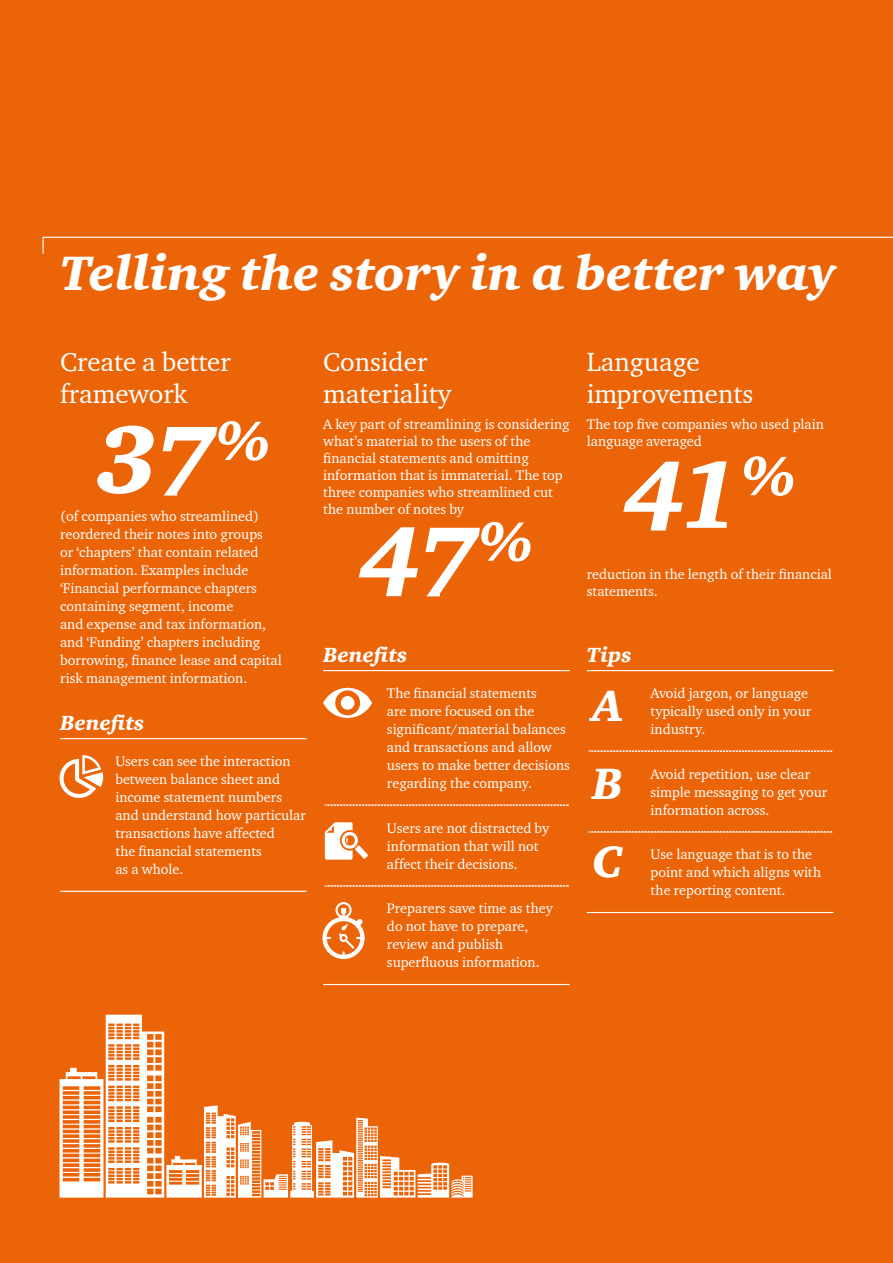
<style>
.page{position:relative;width:893px;height:1263px;background:#ec6408}
.page>*{position:absolute;margin:0;border:0;box-sizing:border-box;transform-origin:0 0}
.t1{font:97.8px "Charter ITC Blac Ital";color:#fff}
.t2{font:49.5px "Charter ITC Blac Ital";color:#fff}
.t3{font:45px/78px "Charter ITC Blac Ital";color:#fff;text-align:justify}
.t4{font:27px/32.4px "Charter ITC";color:#fff}
.t5{font:21px "Charter ITC Blac Ital";color:#fff}
.t6{font:14.25px/18px "Charter ITC";color:#fff}
</style>
<div class="page">
<svg style="left:42px;top:236px;width:851px;height:18px"></svg>
<hr style="left:60px;top:891px;width:247px;height:1px;background:#fff">
<hr style="left:60px;top:738px;width:247px;height:1px;background:#fff">
<svg style="left:324px;top:804px;width:245px;height:2px"></svg>
<svg style="left:324px;top:885px;width:245px;height:2px"></svg>
<hr style="left:323px;top:670px;width:247px;height:1px;background:#fff">
<hr style="left:323px;top:984px;width:247px;height:1px;background:#fff">
<svg style="left:588px;top:750px;width:245px;height:2px"></svg>
<svg style="left:588px;top:831px;width:245px;height:2px"></svg>
<hr style="left:587px;top:670px;width:246px;height:1px;background:#fff">
<hr style="left:587px;top:912px;width:246px;height:1px;background:#fff">
<svg style="left:325px;top:822px;width:43px;height:38px"></svg>
<svg style="left:323px;top:688px;width:49px;height:30px"></svg>
<svg style="left:322px;top:902px;width:43px;height:57px"></svg>
<svg style="left:60px;top:755px;width:43px;height:43px"></svg>
<svg style="left:60px;top:1015px;width:413px;height:182px"></svg>
<h2 class="t2" style="left:60px;top:243px;width:777px">Telling the story in a better way</h2>
<h3 class="t4" style="left:60px;top:345px;width:172px">Create a better framework</h3>
<h1 class="t1" style="left:96px;top:399px;width:177px">37<sup>%</sup></h1>
<p class="t6" style="left:60px;top:507px;width:223px">(of companies who streamlined) reordered their notes into groups<br>or ‘chapters’ that contain related information. Examples include ‘Financial performance chapters containing segment, income<br>and expense and tax information, and ‘Funding’ chapters including borrowing, finance lease and capital risk management information.</p>
<h3 class="t5" style="left:60px;top:710px;width:86px">Benefits</h3>
<p class="t6" style="left:115px;top:752px;width:192px">Users can see the interaction between balance sheet and income statement numbers and understand how particular transactions have affected<br>the financial statements<br>as a whole.</p>
<h3 class="t4" style="left:323px;top:345px;width:129px">Consider materiality</h3>
<p class="t6" style="left:323px;top:415px;width:248px;line-height:17.1px">A key part of streamlining is considering what’s material to the users of the financial statements and omitting information that is immaterial. The top three companies who streamlined cut the number of notes by</p>
<h1 class="t1" style="left:359px;top:499px;width:176px">47<sup>%</sup></h1>
<h3 class="t5" style="left:323px;top:642px;width:86px">Benefits</h3>
<p class="t6" style="left:387px;top:684px;width:184px">The financial statements<br>are more focused on the significant/material balances and transactions and allow users to make better decisions regarding the company.</p>
<p class="t6" style="left:387px;top:819px;width:164px">Users are not distracted by information that will not affect their decisions.</p>
<p class="t6" style="left:387px;top:899px;width:167px">Preparers save time as they do not have to prepare, review and publish superfluous information.</p>
<h3 class="t4" style="left:587px;top:345px;width:168px">Language improvements</h3>
<p class="t6" style="left:587px;top:415px;width:238px;line-height:17.1px">The top five companies who used plain language averaged</p>
<h1 class="t1" style="left:624px;top:434px;width:174px">41<sup>%</sup></h1>
<p class="t6" style="left:587px;top:565px;width:247px;line-height:17.1px">reduction in the length of their financial statements.</p>
<h3 class="t5" style="left:587px;top:642px;width:46px">Tips</h3>
<h3 class="t3" style="left:592px;top:666px;width:33px">A B C</h3>
<p class="t6" style="left:651px;top:684px;width:162px">Avoid jargon, or language typically used only in your industry.</p>
<p class="t6" style="left:651px;top:765px;width:178px">Avoid repetition, use clear simple messaging to get your information across.</p>
<p class="t6" style="left:651px;top:845px;width:172px">Use language that is to the point and which aligns with the reporting content.</p>
</div>
